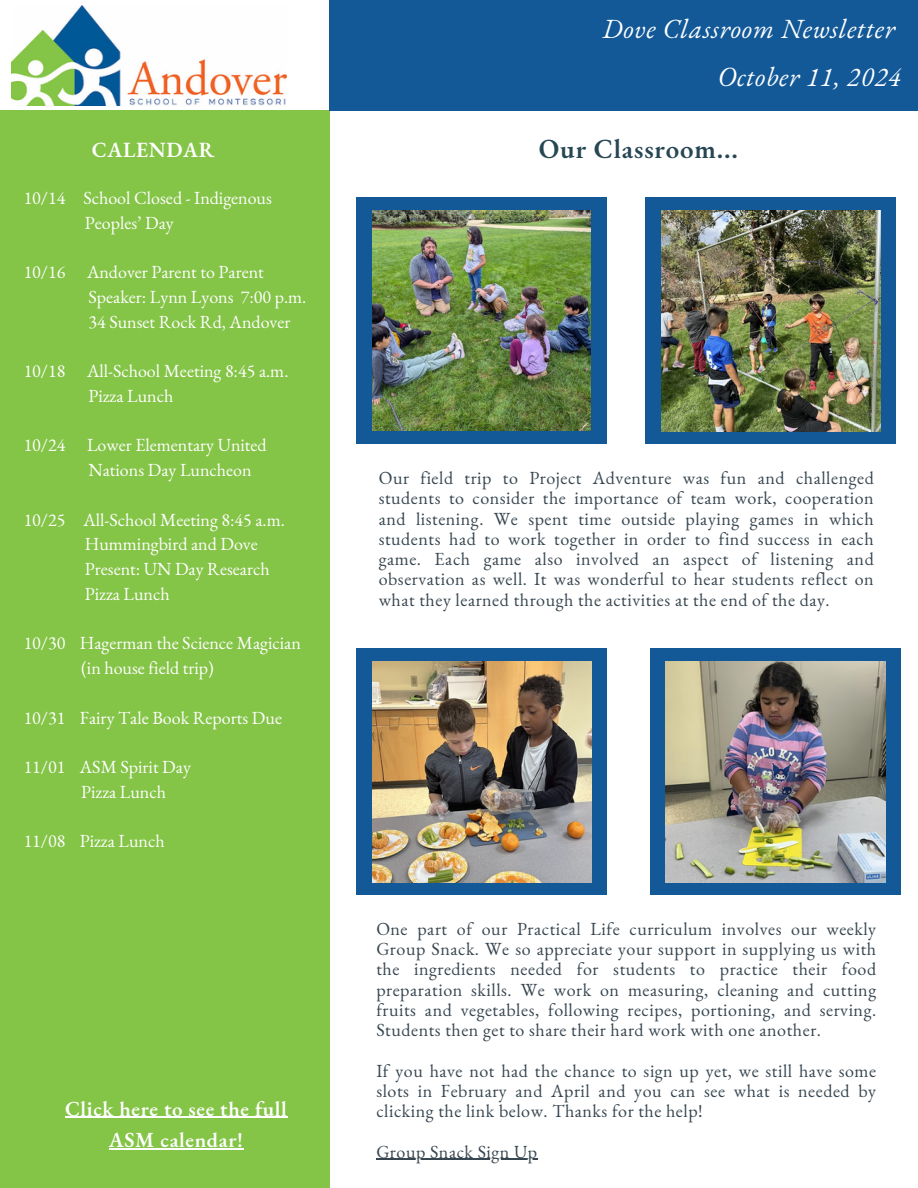
<style>
.page{position:relative;width:918px;height:1188px;background:#fff}
.page>*{position:absolute;margin:0;border:0;box-sizing:border-box;transform-origin:0 0}
.t1{font:italic 27px/48.3px "EB Garamond";letter-spacing:.03em;color:#fff;text-align:right}
.t2{font:600 27px "EB Garamond";letter-spacing:.03em;color:#264653}
.t3{font:600 21.15px "EB Garamond";letter-spacing:.03em;color:#fff}
.t4{font:600 21px/31.5px "EB Garamond";letter-spacing:.03em;color:#fff;text-align:center}
.t5{font:18px/20.2px "EB Garamond";letter-spacing:.03em;color:#36454f;text-align:justify}
.t6{font:18px "EB Garamond";color:#fff}
</style>
<div class="page">
<div style="left:0;top:111px;width:330px;height:1077px;background:#84c447"></div>
<img style="left:12px;top:5px;width:274px;height:100px">
<div style="left:330px;top:0;width:588px;height:111px;background:#135998"></div>
<div style="left:356px;top:198px;width:251px;height:246px;background:#135998"></div>
<img style="left:372px;top:210px;width:219px;height:221px">
<div style="left:645px;top:198px;width:251px;height:246px;background:#135998"></div>
<img style="left:661px;top:210px;width:220px;height:222px">
<div style="left:356px;top:649px;width:251px;height:246px;background:#135998"></div>
<div style="left:650px;top:649px;width:251px;height:246px;background:#135998"></div>
<img style="left:372px;top:661px;width:220px;height:222px">
<img style="left:666px;top:661px;width:219px;height:222px">
<hr style="left:65px;top:1117px;width:223px;height:1px;background:#fff">
<hr style="left:109px;top:1148px;width:135px;height:1px;background:#fff">
<hr style="left:376px;top:1159px;width:162px;height:1px;background:#36454f">
<p class="t1" style="left:602px;top:4px;width:300px">Dove Classroom Newsletter<br>October 11, 2024</p>
<h2 class="t3" style="left:92px;top:135px;width:124px">CALENDAR</h2>
<h3 class="t2" style="left:539px;top:131px;width:201px">Our Classroom...</h3>
<p class="t6" style="left:24px;top:186px;width:250px">10/14 School Closed - Indigenous</p>
<p class="t6" style="left:85px;top:211px;width:90px">Peoples’ Day</p>
<p class="t6" style="left:24px;top:260px;width:242px">10/16 Andover Parent to Parent</p>
<p class="t6" style="left:88px;top:285px;width:219px">Speaker: Lynn Lyons 7:00 p.m.</p>
<p class="t6" style="left:88px;top:310px;width:204px">34 Sunset Rock Rd, Andover</p>
<p class="t6" style="left:24px;top:359px;width:266px">10/18 All-School Meeting 8:45 a.m.</p>
<p class="t6" style="left:88px;top:384px;width:86px">Pizza Lunch</p>
<p class="t6" style="left:24px;top:433px;width:245px">10/24 Lower Elementary United</p>
<p class="t6" style="left:88px;top:458px;width:165px">Nations Day Luncheon</p>
<p class="t6" style="left:24px;top:508px;width:263px">10/25 All-School Meeting 8:45 a.m.</p>
<p class="t6" style="left:85px;top:532px;width:174px">Hummingbird and Dove</p>
<p class="t6" style="left:85px;top:557px;width:186px">Present: UN Day Research</p>
<p class="t6" style="left:85px;top:582px;width:86px">Pizza Lunch</p>
<p class="t6" style="left:24px;top:631px;width:279px">10/30 Hagerman the Science Magician</p>
<p class="t6" style="left:81px;top:656px;width:134px">(in house field trip)</p>
<h4 class="t6" style="left:24px;top:706px;width:260px">10/31 Fairy Tale Book Reports Due</h4>
<h1 class="t6" style="left:24px;top:755px;width:169px">11/01 ASM Spirit Day</h1>
<p class="t6" style="left:81px;top:780px;width:86px">Pizza Lunch</p>
<p class="t6" style="left:24px;top:829px;width:142px">11/08 Pizza Lunch</p>
<p class="t4" style="left:65px;top:1092px;width:223px">Click here to see the full<br>ASM calendar!</p>
<p class="t5" style="left:379px;top:468px;width:497px">Our field trip to Project Adventure was fun and challenged students to consider the importance of team work, cooperation and listening. We spent time outside playing games in which students had to work together in order to find success in each game. Each game also involved an aspect of listening and observation as well. It was wonderful to hear students reflect on what they learned through the activities at the end of the day.</p>
<p class="t5" style="left:376px;top:918px;width:501px">One part of our Practical Life curriculum involves our weekly Group Snack. We so appreciate your support in supplying us with the ingredients needed for students to practice their food preparation skills. We work on measuring, cleaning and cutting fruits and vegetables, following recipes, portioning, and serving.<br>Students then get to share their hard work with one another.</p>
<p class="t5" style="left:376px;top:1060px;width:501px">If you have not had the chance to sign up yet, we still have some slots in February and April and you can see what is needed by clicking the link below. Thanks for the help!</p>
<p class="t5" style="left:376px;top:1141px;width:162px">Group Snack Sign Up</p>
</div>
